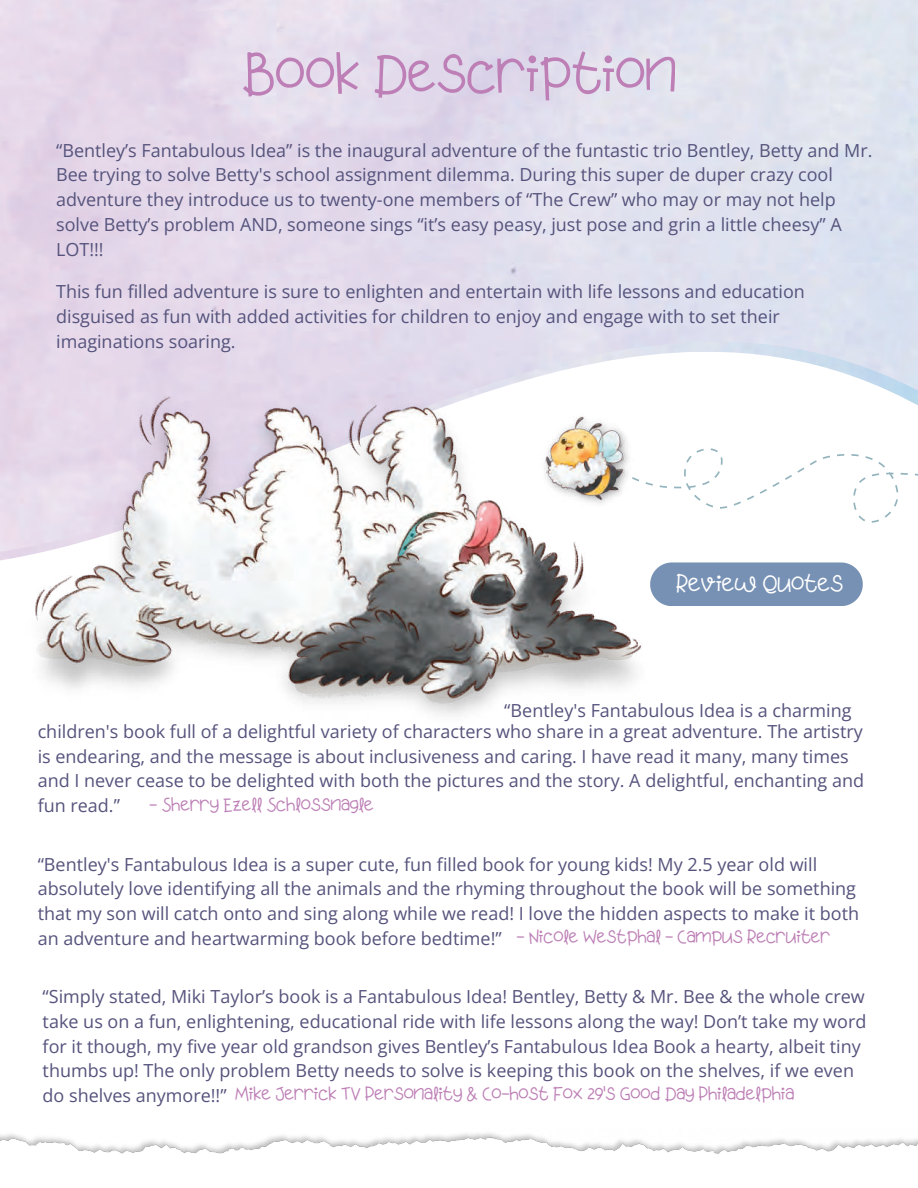
<style>
.page{position:relative;width:918px;height:1188px;background:#fff}
.page>*{position:absolute;margin:0;border:0;box-sizing:border-box;transform-origin:0 0}
.t1{font:54px "Apple Juice";color:#bd7fb6}
.t2{font:23.55px "Apple Juice";color:#fff}
.t3{font:18px/24.8px "Open Sans";color:#55537c}
.t4{font:18px "Apple Juice";color:#bd7fb6}
.s1{font-family:"Apple Juice";color:#bd7fb6}
.s2{font-family:"Open Sans";color:#55537c}
</style>
<div class="page">
<svg style="left:0;top:352px;width:918px;height:209px"></svg>
<img style="left:26px;top:396px;width:624px;height:325px">
<svg style="left:650px;top:562px;width:213px;height:44px;background:#7e97b8"></svg>
<img style="left:0;top:1131px;width:918px;height:23px">
<img style="left:539px;top:411px;width:95px;height:100px">
<svg style="left:734px;top:501px;width:7px;height:5px"></svg>
<svg style="left:810px;top:460px;width:7px;height:5px"></svg>
<svg style="left:747px;top:496px;width:7px;height:4px"></svg>
<svg style="left:760px;top:468px;width:44px;height:26px"></svg>
<svg style="left:660px;top:485px;width:7px;height:3px"></svg>
<svg style="left:646px;top:482px;width:7px;height:4px"></svg>
<svg style="left:632px;top:477px;width:7px;height:4px"></svg>
<svg style="left:674px;top:448px;width:53px;height:61px"></svg>
<svg style="left:823px;top:456px;width:7px;height:3px"></svg>
<svg style="left:837px;top:454px;width:7px;height:2px"></svg>
<svg style="left:851px;top:454px;width:57px;height:69px"></svg>
<h1 class="t1" style="left:242px;top:41px;width:436px">Book Description</h1>
<p class="t3" style="left:56px;top:137px;width:818px">“Bentley’s Fantabulous Idea” is the inaugural adventure of the funtastic trio Bentley, Betty and Mr.<br>Bee trying to solve Betty's school assignment dilemma. During this super de duper crazy cool adventure they introduce us to twenty-one members of “The Crew” who may or may not help solve Betty’s problem AND, someone sings “it’s easy peasy, just pose and grin a little cheesy” A LOT!!!</p>
<p class="t3" style="left:56px;top:279px;width:750px">This fun filled adventure is sure to enlighten and entertain with life lessons and education disguised as fun with added activities for children to enjoy and engage with to set their imaginations soaring.</p>
<h2 class="t2" style="left:676px;top:569px;width:169px">Review Quotes</h2>
<p class="t3" style="left:38px;top:699px;width:827px;line-height:21.1px;text-indent:467px">“Bentley's Fantabulous Idea is a charming children's book full of a delightful variety of characters who share in a great adventure. The artistry</p>
<p class="t3" style="left:38px;top:743px;width:828px">is endearing, and the message is about inclusiveness and caring. I have read it many, many times and I never cease to be delighted with both the pictures and the story. A delightful, enchanting and fun read.”</p>
<p class="t4" style="left:150px;top:793px;width:226px">- Sherry Ezell Schlossnagle</p>
<p class="t3" style="left:38px;top:851px;width:823px">“Bentley's Fantabulous Idea is a super cute, fun filled book for young kids! My 2.5 year old will absolutely love identifying all the animals and the rhyming throughout the book will be something that my son will catch onto and sing along while we read! I love the hidden aspects to make it both an adventure and heartwarming book before bedtime!” <span class="s1">- Nicole Westphal - Campus Recruiter</span></p>
<p class="t3" style="left:43px;top:984px;width:825px">“Simply stated, Miki Taylor’s book is a Fantabulous Idea! Bentley, Betty &amp; Mr. Bee &amp; the whole crew take us on a fun, enlightening, educational ride with life lessons along the way! Don’t take my word for it though, my five year old grandson gives Bentley’s Fantabulous Idea Book a hearty, albeit tiny thumbs up! The only problem Betty needs to solve is keeping this book on the shelves, if we even</p>
<p class="t4" style="left:43px;top:1083px;width:753px"><span class="s2">do shelves anymore!!”</span> Mike Jerrick TV Personality &amp; Co-host Fox 29's Good Day Philadelphia</p>
</div>
